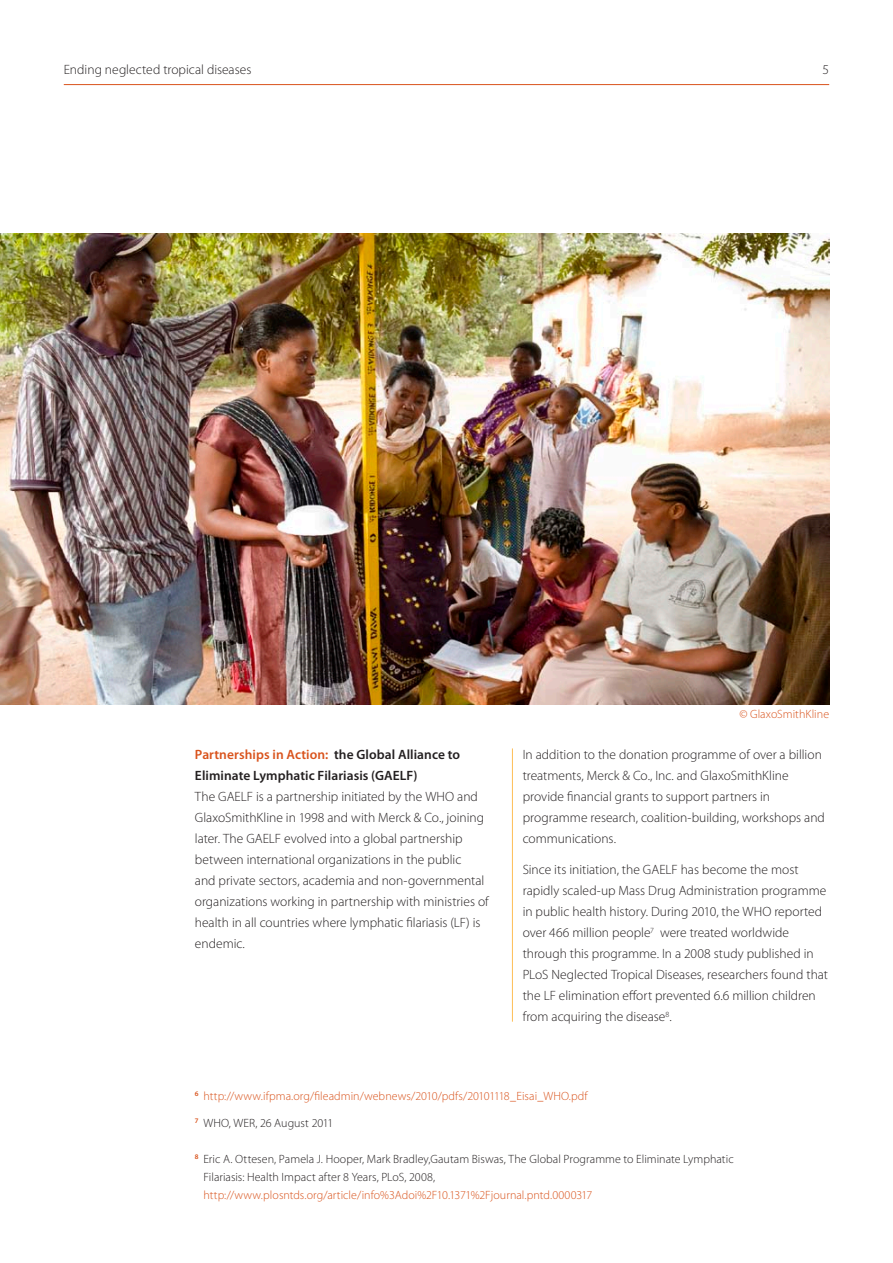
<style>
.page{position:relative;width:893px;height:1263px;background:#fff}
.page>*{position:absolute;margin:0;border:0;box-sizing:border-box;transform-origin:0 0}
._03_-_SOUS_SOUS_TITR{font:300 13.5px/21px "Myriad Pro";color:#231f20}
._03_-_SOUS_SOUS_TITR-2{font:600 13.5px/21px "Myriad Pro";letter-spacing:.005em;color:#231f20}
._03_-_SOUS_SOUS_TITR-3{font:300 12px/18px "Myriad Pro";letter-spacing:.005em;color:#231f20}
._03_-_SOUS_SOUS_TITR-4{font:300 12px "Myriad Pro";letter-spacing:.005em;color:#d9531c}
.s1{color:#d9531c}
</style>
<div class="page">
<hr style="left:64px;top:84px;width:765px;height:1px;background:#d9531c">
<hr style="left:512px;top:748px;width:1px;height:274px;background:#fdbe56">
<img style="left:0;top:234px;width:829px;height:470px">
<p class="_03_-_SOUS_SOUS_TITR" style="left:64px;top:59px;width:189px">Ending neglected tropical diseases</p>
<p class="_03_-_SOUS_SOUS_TITR" style="left:823px;top:59px;width:8px">5</p>
<p class="_03_-_SOUS_SOUS_TITR-2" style="left:195px;top:743px;width:267px"><span class="s1">Partnerships in Action:</span> the Global Alliance to<br>Eliminate Lymphatic Filariasis (GAELF)</p>
<p class="_03_-_SOUS_SOUS_TITR" style="left:195px;top:785px;width:295px">The GAELF is a partnership initiated by the WHO and GlaxoSmithKline in 1998 and with Merck &amp; Co., joining later. The GAELF evolved into a global partnership between international organizations in the public<br>and private sectors, academia and non-governmental organizations working in partnership with ministries of health in all countries where lymphatic filariasis (LF) is endemic.</p>
<p class="_03_-_SOUS_SOUS_TITR-4" style="left:739px;top:706px;width:91px">© GlaxoSmithKline</p>
<p class="_03_-_SOUS_SOUS_TITR" style="left:523px;top:743px;width:304px">In addition to the donation programme of over a billion treatments, Merck &amp; Co., Inc. and GlaxoSmithKline provide financial grants to support partners in programme research, coalition-building, workshops and communications.</p>
<p class="_03_-_SOUS_SOUS_TITR" style="left:523px;top:859px;width:307px">Since its initiation, the GAELF has become the most rapidly scaled-up Mass Drug Administration programme in public health history. During 2010, the WHO reported over 466 million people<sup>7</sup> were treated worldwide through this programme. In a 2008 study published in PLoS Neglected Tropical Diseases, researchers found that the LF elimination effort prevented 6.6 million children from acquiring the disease<sup>8</sup>.</p>
<p class="_03_-_SOUS_SOUS_TITR-4" style="left:195px;top:1089px;width:394px"><sup>6</sup> http://www.ifpma.org/fileadmin/webnews/2010/pdfs/20101118_Eisai_WHO.pdf</p>
<p class="_03_-_SOUS_SOUS_TITR-3" style="left:195px;top:1114px;width:140px"><sup>7</sup> WHO, WER, 26 August 2011</p>
<p class="_03_-_SOUS_SOUS_TITR-3" style="left:203px;top:1150px;width:532px;text-indent:-9px"><sup>8</sup> Eric A. Ottesen, Pamela J. Hooper, Mark Bradley,Gautam Biswas, The Global Programme to Eliminate Lymphatic<br>Filariasis: Health Impact after 8 Years, PLoS, 2008, <span class="s1">http://www.plosntds.org/article/info%3Adoi%2F10.1371%2Fjournal.pntd.0000317</span></p>
</div>
